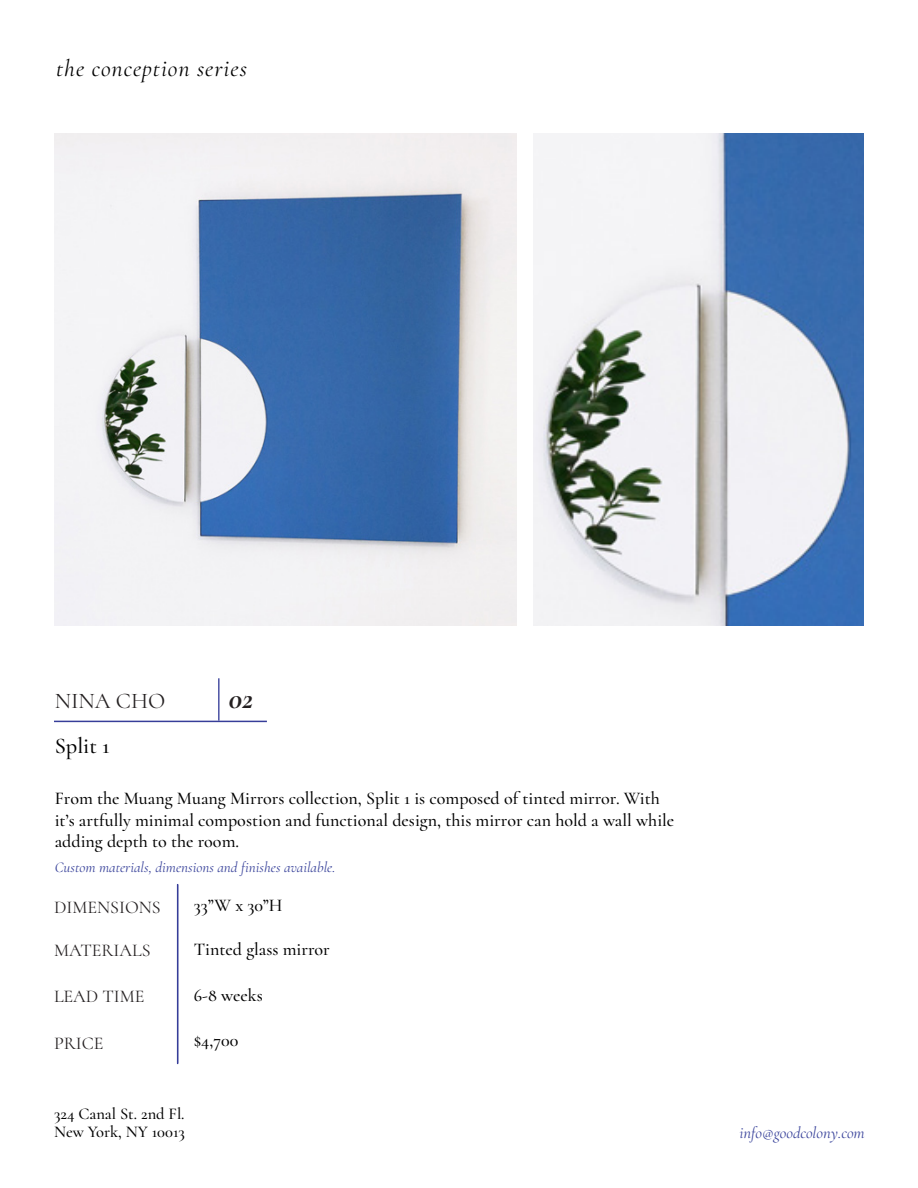
<style>
.page{position:relative;width:918px;height:1188px;background:#fff}
.page>*{position:absolute;margin:0;border:0;box-sizing:border-box;transform-origin:0 0}
.t1{font:italic 700 30px "Cormorant";color:#231f20}
.t2{font:italic 24px "Cormorant";letter-spacing:.04em;color:#000}
.t3{font:22.5px "Cormorant";color:#231f20}
.t4{font:500 22.5px "Cormorant";color:#000}
.t5{font:500 18px/21.6px "Cormorant";color:#000}
.t6{font:18px "Cormorant";color:#231f20}
.t7{font:500 16.5px "Cormorant";color:#000}
.t8{font:italic 16.5px "Cormorant";color:#364099}
.t9{font:italic 15px "Cormorant";color:#364099}
</style>
<div class="page">
<hr style="left:218px;top:678px;width:1px;height:43px;background:#363d99">
<hr style="left:177px;top:885px;width:1px;height:179px;background:#363d99">
<hr style="left:54px;top:721px;width:213px;height:1px;background:#363d99">
<hr style="left:177px;top:884px;width:1px;height:179px;background:#363d99">
<img style="left:54px;top:133px;width:463px;height:493px">
<img style="left:533px;top:133px;width:330px;height:493px">
<p class="t2" style="left:56px;top:54px;width:192px">the conception series</p>
<p class="t3" style="left:55px;top:687px;width:112px">NINA CHO</p>
<p class="t1" style="left:229px;top:680px;width:26px">02</p>
<p class="t4" style="left:55px;top:732px;width:57px">Split 1</p>
<p class="t5" style="left:55px;top:787px;width:621px">From the Muang Muang Mirrors collection, Split 1 is composed of tinted mirror. With it’s artfully minimal compostion and functional design, this mirror can hold a wall while adding depth to the room.</p>
<p class="t9" style="left:55px;top:859px;width:282px">Custom materials, dimensions and finishes available.</p>
<p class="t5" style="left:194px;top:895px;width:90px">33”W x 30”H</p>
<p class="t5" style="left:194px;top:938px;width:137px">Tinted glass mirror</p>
<p class="t5" style="left:194px;top:984px;width:70px">6-8 weeks</p>
<p class="t5" style="left:194px;top:1029px;width:46px">$4,700</p>
<p class="t6" style="left:54px;top:896px;width:108px">DIMENSIONS</p>
<p class="t6" style="left:54px;top:939px;width:98px">MATERIALS</p>
<p class="t6" style="left:54px;top:986px;width:92px">LEAD TIME</p>
<p class="t6" style="left:54px;top:1032px;width:51px">PRICE</p>
<p class="t7" style="left:54px;top:1103px;width:132px">324 Canal St. 2nd Fl.</p>
<p class="t7" style="left:54px;top:1121px;width:132px">New York, NY 10013</p>
<p class="t8" style="left:740px;top:1123px;width:127px">info@goodcolony.com</p>
</div>
